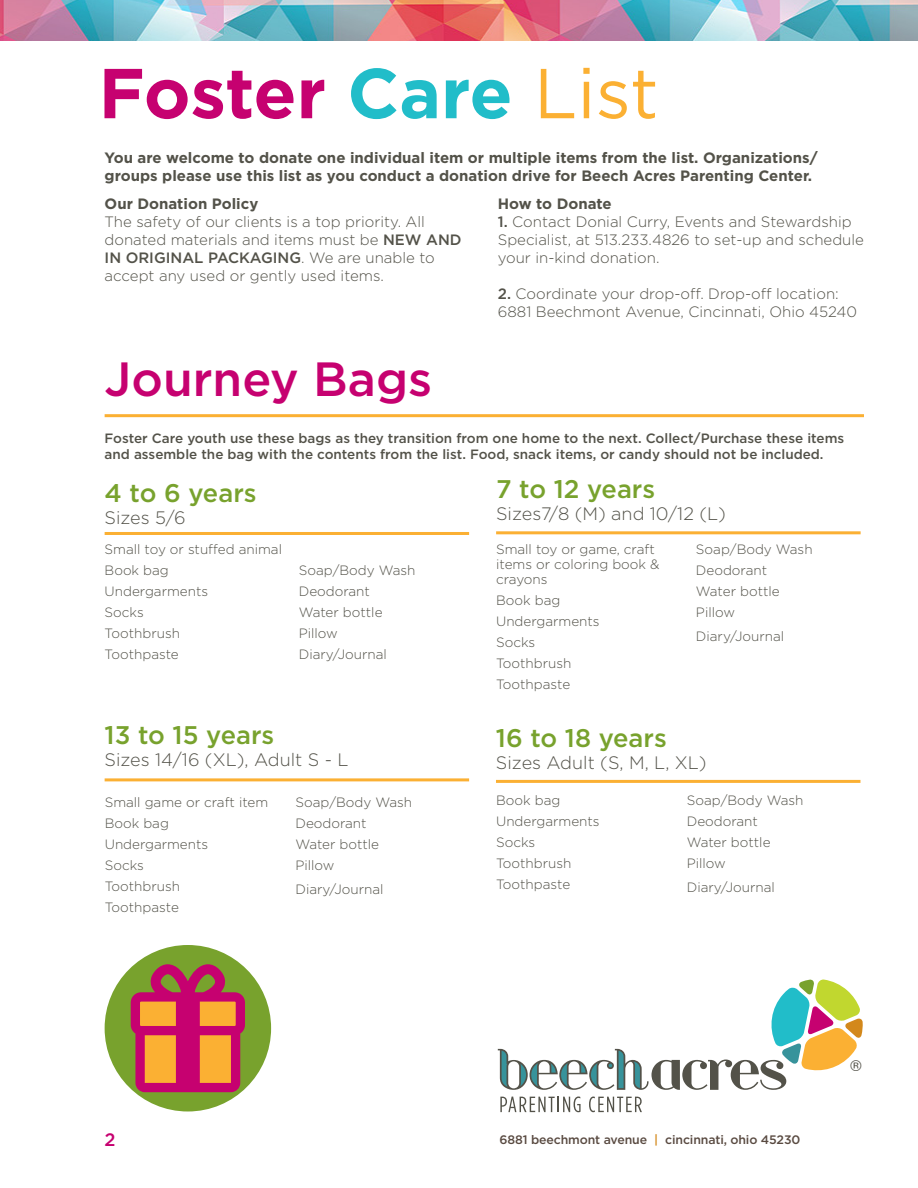
<style>
.page{position:relative;width:918px;height:1188px;background:#fff}
.page>*{position:absolute;margin:0;border:0;box-sizing:border-box;transform-origin:0 0}
.t1{font:700 70.5px "Gotham";letter-spacing:-.005em;color:#c60170}
.t2{font:500 48px "Gotham";color:#c60170}
.t3{font:500 25.5px "Gotham";color:#78a22d}
.t4{font:300 18px "Gotham";color:#535249}
.t5{font:500 18px "Gotham";color:#c60170}
.t6{font:300 15px/18px "Gotham";color:#535249}
.t7{font:700 15px/18px "Gotham";color:#535249}
.t8{font:15px "Helvetica";color:#535249}
.t9{font:300 13.5px/21px "Gotham";color:#535249}
.t10{font:500 13.5px/16.2px "Gotham";color:#535249}
.t11{font:500 12.3px "Gotham";letter-spacing:-.01em;color:#594a41}
.s1{color:#21bdc9}
.s2{font-weight:400;color:#fbb033}
.s3{font-weight:500}
.s4{color:#d3881b}
</style>
<div class="page">
<div style="left:105px;top:945px;width:166px;height:166px;background:#78a22d;border-radius:50%"></div>
<svg style="left:131px;top:964px;width:114px;height:128px"></svg>
<svg style="left:500px;top:1097px;width:81px;height:15px"></svg>
<svg style="left:589px;top:1097px;width:53px;height:15px"></svg>
<svg style="left:498px;top:979px;width:365px;height:111px"></svg>
<hr style="left:105px;top:532px;width:364px;height:3px;background:#fbb033">
<hr style="left:105px;top:414px;width:759px;height:3px;background:#fbb033">
<hr style="left:496px;top:531px;width:365px;height:3px;background:#fbb033">
<hr style="left:105px;top:778px;width:364px;height:3px;background:#fbb033">
<hr style="left:496px;top:780px;width:364px;height:3px;background:#fbb033">
<img style="left:0;top:0;width:918px;height:40px">
<p class="t1" style="left:99px;top:47px;width:562px">Foster <span class="s1">Care</span> <span class="s2">List</span></p>
<p class="t7" style="left:105px;top:149px;width:715px">You are welcome to donate one individual item or multiple items from the list. Organizations/ groups please use this list as you conduct a donation drive for Beech Acres Parenting Center.</p>
<p class="t7" style="left:105px;top:195px;width:155px">Our Donation Policy</p>
<p class="t6" style="left:105px;top:212px;width:322px">The safety of our clients is a top priority. All</p>
<p class="t6" style="left:105px;top:230px;width:359px">donated materials and items must be <span class="s3">NEW AND<br>IN ORIGINAL PACKAGING</span>. We are unable to accept any used or gently used items.</p>
<p class="t7" style="left:498px;top:195px;width:115px">How to Donate</p>
<p class="t6" style="left:498px;top:212px;width:368px"><span class="s3">1.</span> Contact Donial Curry, Events and Stewardship<br>Specialist, at 513.233.4826 to set-up and schedule your in-kind donation.</p>
<p class="t6" style="left:498px;top:284px;width:361px"><span class="s3">2.</span> Coordinate your drop-off. Drop-off location:<br>6881 Beechmont Avenue, Cincinnati, Ohio 45240</p>
<p class="t2" style="left:105px;top:348px;width:329px">Journey Bags</p>
<p class="t10" style="left:105px;top:430px;width:741px">Foster Care youth use these bags as they transition from one home to the next. Collect/Purchase these items and assemble the bag with the contents from the list. Food, snack items, or candy should not be included.</p>
<p class="t3" style="left:105px;top:476px;width:154px">4 to 6 years</p>
<p class="t4" style="left:105px;top:506px;width:83px">Sizes 5/6</p>
<p class="t9" style="left:105px;top:539px;width:179px">Small toy or stuffed animal<br>Book bag</p>
<p class="t9" style="left:105px;top:581px;width:105px">Undergarments</p>
<p class="t9" style="left:105px;top:602px;width:41px">Socks</p>
<p class="t9" style="left:105px;top:623px;width:77px">Toothbrush</p>
<p class="t9" style="left:105px;top:644px;width:76px">Toothpaste</p>
<p class="t3" style="left:496px;top:473px;width:161px">7 to 12 years</p>
<p class="t4" style="left:496px;top:502px;width:231px">Sizes7/8 (M) and 10/12 (L)</p>
<p class="t9" style="left:496px;top:541px;width:165px;line-height:15px">Small toy or game, craft items or coloring book &amp; crayons</p>
<p class="t9" style="left:496px;top:589px;width:66px">Book bag</p>
<p class="t9" style="left:496px;top:610px;width:105px">Undergarments</p>
<p class="t9" style="left:496px;top:631px;width:41px">Socks</p>
<p class="t9" style="left:496px;top:652px;width:77px">Toothbrush</p>
<p class="t9" style="left:496px;top:673px;width:76px">Toothpaste</p>
<p class="t9" style="left:696px;top:538px;width:118px">Soap/Body Wash</p>
<p class="t9" style="left:696px;top:559px;width:73px">Deodorant</p>
<p class="t9" style="left:696px;top:580px;width:85px">Water bottle</p>
<p class="t9" style="left:696px;top:601px;width:41px">Pillow</p>
<p class="t9" style="left:696px;top:625px;width:90px">Diary/Journal</p>
<p class="t9" style="left:299px;top:560px;width:118px">Soap/Body Wash</p>
<p class="t9" style="left:299px;top:581px;width:73px">Deodorant</p>
<p class="t9" style="left:299px;top:602px;width:85px">Water bottle</p>
<p class="t9" style="left:299px;top:623px;width:41px">Pillow</p>
<p class="t9" style="left:299px;top:644px;width:90px">Diary/Journal</p>
<p class="t3" style="left:105px;top:718px;width:171px">13 to 15 years</p>
<p class="t4" style="left:105px;top:748px;width:245px">Sizes 14/16 (XL), Adult S - L</p>
<p class="t9" style="left:105px;top:791px;width:165px">Small game or craft item<br>Book bag</p>
<p class="t9" style="left:105px;top:833px;width:105px">Undergarments</p>
<p class="t9" style="left:105px;top:854px;width:41px">Socks</p>
<p class="t9" style="left:105px;top:875px;width:77px">Toothbrush</p>
<p class="t9" style="left:105px;top:896px;width:76px">Toothpaste</p>
<p class="t9" style="left:295px;top:791px;width:118px">Soap/Body Wash</p>
<p class="t9" style="left:295px;top:812px;width:73px">Deodorant</p>
<p class="t9" style="left:295px;top:833px;width:85px">Water bottle</p>
<p class="t9" style="left:295px;top:854px;width:41px">Pillow</p>
<p class="t9" style="left:295px;top:878px;width:90px">Diary/Journal</p>
<p class="t5" style="left:105px;top:1128px;width:13px">2</p>
<p class="t3" style="left:496px;top:721px;width:172px">16 to 18 years</p>
<p class="t4" style="left:496px;top:751px;width:212px">Sizes Adult (S, M, L, XL)</p>
<p class="t9" style="left:496px;top:789px;width:66px">Book bag</p>
<p class="t9" style="left:496px;top:810px;width:105px">Undergarments</p>
<p class="t9" style="left:496px;top:831px;width:41px">Socks</p>
<p class="t9" style="left:496px;top:852px;width:77px">Toothbrush</p>
<p class="t9" style="left:496px;top:873px;width:76px">Toothpaste</p>
<p class="t9" style="left:687px;top:789px;width:118px">Soap/Body Wash</p>
<p class="t9" style="left:687px;top:810px;width:73px">Deodorant</p>
<p class="t9" style="left:687px;top:831px;width:85px">Water bottle</p>
<p class="t9" style="left:687px;top:852px;width:41px">Pillow</p>
<p class="t9" style="left:687px;top:876px;width:90px">Diary/Journal</p>
<p class="t11" style="left:499px;top:1131px;width:302px">6881 beechmont avenue <span class="s4">|</span> cincinnati, ohio 45230</p>
<p class="t8" style="left:851px;top:1054px;width:13px">®</p>
</div>
